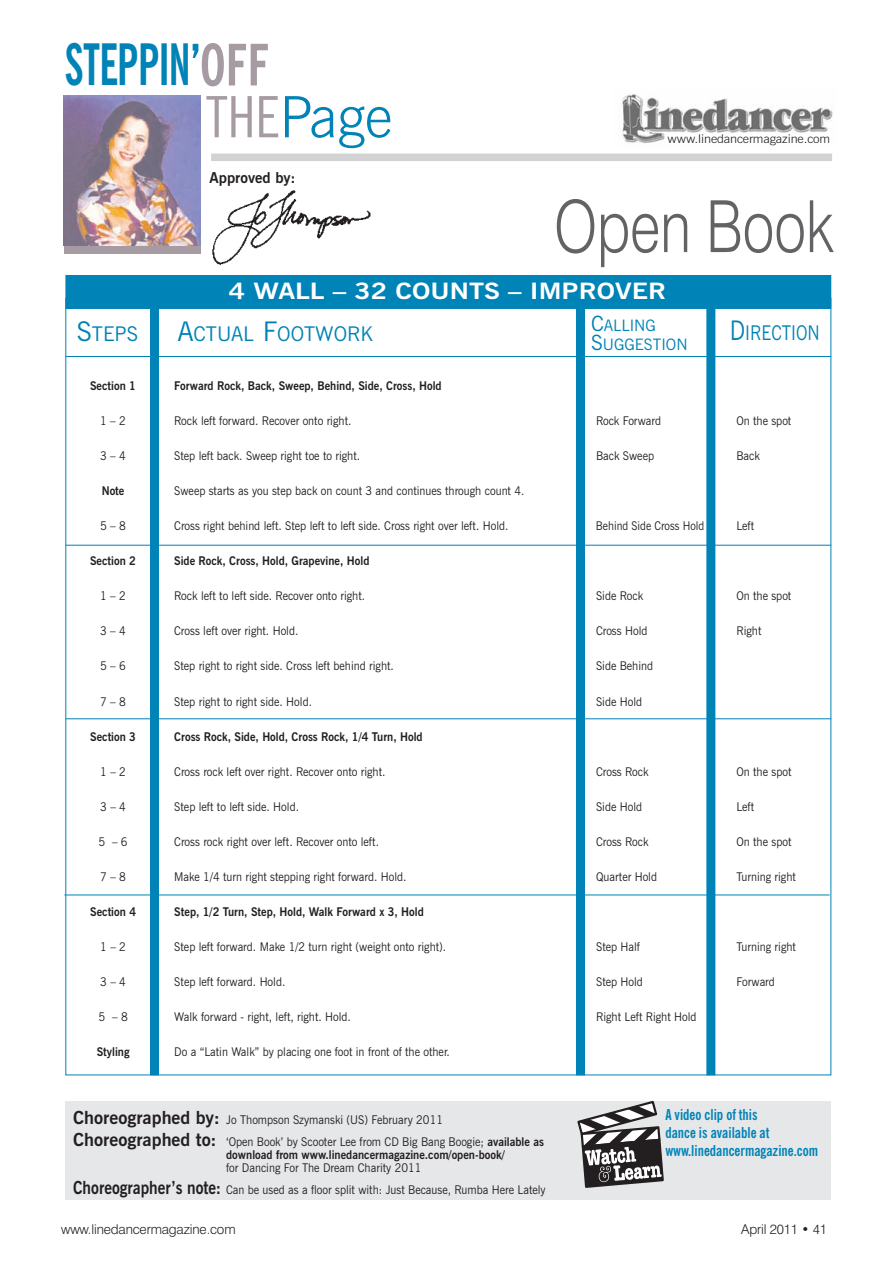
<style>
.page{position:relative;width:894px;height:1264px;background:#fff}
.page>*{position:absolute;margin:0;border:0;box-sizing:border-box;transform-origin:0 0}
.t1{font:300 72px "Swiss 721 BT";color:#636366;scale:.79 1}
.t2{font:700 condensed 57px/51.8px "News Gothic BT";color:#0083b6;scale:.76 1}
.t3{font:700 22.5px "News Gothic BT";color:#fff;scale:1.2 1}
.t4{font:20.25px "News Gothic BT";color:#0083b6}
.t5{font:20.25px "News Gothic BT";color:#0083b6;scale:.85 1}
.t6{font:15.75px/19.5px "News Gothic BT";color:#0083b6}
.t7{font:700 condensed 15px/18px "News Gothic BT";color:#0083b6;scale:.95 1}
.t8{font:700 15px "News Gothic BT";color:#231f20}
.t9{font:300 13.5px "Swiss 721 BT";letter-spacing:-.01em;color:#231f20}
.t10{font:12px/22.6px "News Gothic BT";color:#231f20;scale:.93 1}
.t11{font:700 12px "News Gothic BT";color:#231f20;scale:.93 1}
.t12{font:300 12px "News Gothic BT";letter-spacing:-.01em;color:#231f20;scale:1.08 1}
.t13{font:12px "News Gothic BT";color:#231f20;scale:.9 1}
.s1{color:#a69ba3}
.s2{font-weight:400;color:#a69ba3}
.s3{font-weight:300;font-stretch:normal}
.s4{font-size:21px}
.s5{font-size:27px}
.s6{font-weight:700;font-size:18px}
.s7{font-weight:700}
</style>
<div class="page">
<div style="left:150px;top:294px;width:9px;height:781px;background:#0083b6"></div>
<div style="left:576px;top:297px;width:9px;height:778px;background:#0083b6"></div>
<div style="left:706px;top:292px;width:9px;height:783px;background:#0083b6"></div>
<div style="left:66px;top:276px;width:764px;height:32px;background:#0083b6"></div>
<div style="left:65px;top:275px;width:766px;height:34px;border:2px solid #0083b6"></div>
<div style="left:66px;top:1101px;width:765px;height:98px;background:#e6e7e9"></div>
<div style="left:211px;top:154px;width:621px;height:7px;background:#d1d2d4"></div>
<img style="left:622px;top:94px;width:211px;height:49px">
<hr style="left:66px;top:356px;width:765px;height:1px;background:#0083b6">
<div style="left:64px;top:95px;width:136px;height:159px;background:#a69ba3"></div>
<img style="left:64px;top:95px;width:136px;height:150px">
<hr style="left:64px;top:894px;width:765px;height:1px;background:#0083b6">
<hr style="left:66px;top:718px;width:765px;height:1px;background:#0083b6">
<svg style="left:577px;top:1101px;width:86px;height:87px"></svg>
<hr style="left:66px;top:545px;width:765px;height:1px;background:#0083b6">
<img style="left:212px;top:190px;width:159px;height:75px">
<h2 class="t2" style="left:206px;top:39px;width:247px;text-indent:-141px">Steppin’<span class="s1">off<br></span><span class="s2">THE</span><span class="s3">Page</span></h2>
<p class="t8" style="left:210px;top:168px;width:87px">Approved by:</p>
<p class="t12" style="left:667px;top:131px;width:152px">www.linedancermagazine.com</p>
<h1 class="t1" style="left:554px;top:183px;width:355px">Open Book</h1>
<h3 class="t3" style="left:229px;top:277px;width:366px">4 WAll – 32 Counts – improver</h3>
<h3 class="t6" style="left:591px;top:315px;width:98px"><span class="s4">C</span>ALLING<br><span class="s4">S</span>UGGESTION</h3>
<h3 class="t4" style="left:77px;top:321px;width:63px"><span class="s5">S</span>TEPS</h3>
<h3 class="t4" style="left:177px;top:321px;width:197px"><span class="s5">A</span>CTUAL <span class="s5">F</span>OOTWORK</h3>
<h3 class="t5" style="left:729px;top:321px;width:107px"><span class="s5">D</span>IRECTION</h3>
<p class="t11" style="left:90px;top:378px;width:51px">section 1</p>
<p class="t11" style="left:174px;top:378px;width:289px">Forward rock, Back, sweep, Behind, side, Cross, Hold</p>
<p class="t10" style="left:100px;top:409px;width:29px">1 – 2</p>
<p class="t10" style="left:174px;top:409px;width:192px">Rock left forward. Recover onto right.</p>
<p class="t10" style="left:596px;top:409px;width:72px">Rock Forward</p>
<p class="t10" style="left:736px;top:409px;width:61px">On the spot</p>
<p class="t10" style="left:100px;top:444px;width:29px">3 – 4</p>
<p class="t10" style="left:174px;top:444px;width:201px">Step left back. Sweep right toe to right.</p>
<p class="t10" style="left:596px;top:444px;width:64px">Back Sweep</p>
<p class="t10" style="left:736px;top:444px;width:27px">Back</p>
<p class="t11" style="left:102px;top:484px;width:26px">note</p>
<p class="t10" style="left:174px;top:479px;width:378px">Sweep starts as you step back on count 3 and continues through count 4.</p>
<p class="t10" style="left:100px;top:514px;width:29px">5 – 8</p>
<p class="t10" style="left:174px;top:514px;width:361px">Cross right behind left. Step left to left side. Cross right over left. Hold.</p>
<p class="t13" style="left:596px;top:519px;width:122px">Behind Side Cross Hold</p>
<p class="t10" style="left:736px;top:515px;width:21px">Left</p>
<p class="t11" style="left:90px;top:554px;width:51px">section 2</p>
<p class="t11" style="left:174px;top:554px;width:211px">side rock, Cross, Hold, Grapevine, Hold</p>
<p class="t10" style="left:100px;top:585px;width:29px">1 – 2</p>
<p class="t10" style="left:174px;top:585px;width:207px">Rock left to left side. Recover onto right.</p>
<p class="t10" style="left:596px;top:585px;width:52px">Side Rock</p>
<p class="t10" style="left:736px;top:585px;width:61px">On the spot</p>
<p class="t10" style="left:100px;top:620px;width:29px">3 – 4</p>
<p class="t10" style="left:174px;top:620px;width:135px">Cross left over right. Hold.</p>
<p class="t10" style="left:596px;top:620px;width:57px">Cross Hold</p>
<p class="t10" style="left:736px;top:620px;width:28px">Right</p>
<p class="t10" style="left:100px;top:655px;width:29px">5 – 6</p>
<p class="t10" style="left:174px;top:655px;width:238px">Step right to right side. Cross left behind right.</p>
<p class="t10" style="left:596px;top:655px;width:63px">Side Behind</p>
<p class="t10" style="left:100px;top:690px;width:29px">7 – 8</p>
<p class="t10" style="left:174px;top:690px;width:150px">Step right to right side. Hold.</p>
<p class="t10" style="left:596px;top:690px;width:51px">Side Hold</p>
<p class="t11" style="left:90px;top:729px;width:51px">section 3</p>
<p class="t11" style="left:174px;top:729px;width:268px">Cross rock, side, Hold, Cross rock, 1/4 turn, Hold</p>
<p class="t10" style="left:100px;top:760px;width:29px">1 – 2</p>
<p class="t10" style="left:174px;top:760px;width:229px">Cross rock left over right. Recover onto right.</p>
<p class="t10" style="left:596px;top:760px;width:58px">Cross Rock</p>
<p class="t10" style="left:736px;top:760px;width:61px">On the spot</p>
<p class="t10" style="left:100px;top:795px;width:29px">3 – 4</p>
<p class="t10" style="left:174px;top:795px;width:136px">Step left to left side. Hold.</p>
<p class="t10" style="left:596px;top:795px;width:51px">Side Hold</p>
<p class="t10" style="left:736px;top:795px;width:21px">Left</p>
<p class="t10" style="left:99px;top:830px;width:33px">5 – 6</p>
<p class="t10" style="left:174px;top:830px;width:222px">Cross rock right over left. Recover onto left.</p>
<p class="t10" style="left:596px;top:830px;width:58px">Cross Rock</p>
<p class="t10" style="left:736px;top:830px;width:61px">On the spot</p>
<p class="t10" style="left:100px;top:865px;width:29px">7 – 8</p>
<p class="t10" style="left:174px;top:865px;width:251px">Make 1/4 turn right stepping right forward. Hold.</p>
<p class="t10" style="left:596px;top:865px;width:67px">Quarter Hold</p>
<p class="t10" style="left:736px;top:865px;width:65px">Turning right</p>
<p class="t11" style="left:90px;top:904px;width:51px">section 4</p>
<p class="t11" style="left:174px;top:904px;width:270px">step, 1/2 turn, step, Hold, Walk Forward x 3, Hold</p>
<p class="t10" style="left:100px;top:935px;width:29px">1 – 2</p>
<p class="t10" style="left:174px;top:935px;width:294px">Step left forward. Make 1/2 turn right (weight onto right).</p>
<p class="t10" style="left:596px;top:935px;width:49px">Step Half</p>
<p class="t10" style="left:736px;top:935px;width:65px">Turning right</p>
<p class="t10" style="left:100px;top:970px;width:29px">3 – 4</p>
<p class="t10" style="left:174px;top:970px;width:121px">Step left forward. Hold.</p>
<p class="t10" style="left:596px;top:970px;width:52px">Step Hold</p>
<p class="t10" style="left:736px;top:970px;width:43px">Forward</p>
<p class="t10" style="left:99px;top:1005px;width:33px">5 – 8</p>
<p class="t10" style="left:174px;top:1005px;width:191px">Walk forward - right, left, right. Hold.</p>
<p class="t10" style="left:596px;top:1005px;width:109px">Right Left Right Hold</p>
<p class="t11" style="left:97px;top:1044px;width:37px">styling</p>
<p class="t10" style="left:174px;top:1040px;width:298px">Do a “Latin Walk” by placing one foot in front of the other.</p>
<p class="t10" style="left:73px;top:1108px;width:508px"><span class="s6">Choreographed by:</span> Jo Thompson Szymanski (US) February 2011<br><span class="s6">Choreographed to:</span> ‘Open Book’ by Scooter Lee from CD Big Bang Boogie; <span class="s7">available as</span></p>
<p class="t11" style="left:226px;top:1147px;width:301px">download from www.linedancermagazine.com/open-book/</p>
<p class="t10" style="left:73px;top:1156px;width:509px;text-indent:153px">for Dancing For The Dream Charity 2011<br><span class="s6">Choreographer’s note:</span> Can be used as a floor split with: Just Because, Rumba Here Lately</p>
<p class="t7" style="left:665px;top:1105px;width:162px">A video clip of this<br>dance is available at www.linedancermagazine.com</p>
<p class="t9" style="left:61px;top:1221px;width:176px">www.linedancermagazine.com</p>
<p class="t9" style="left:741px;top:1221px;width:87px">April 2011 • 41</p>
</div>
